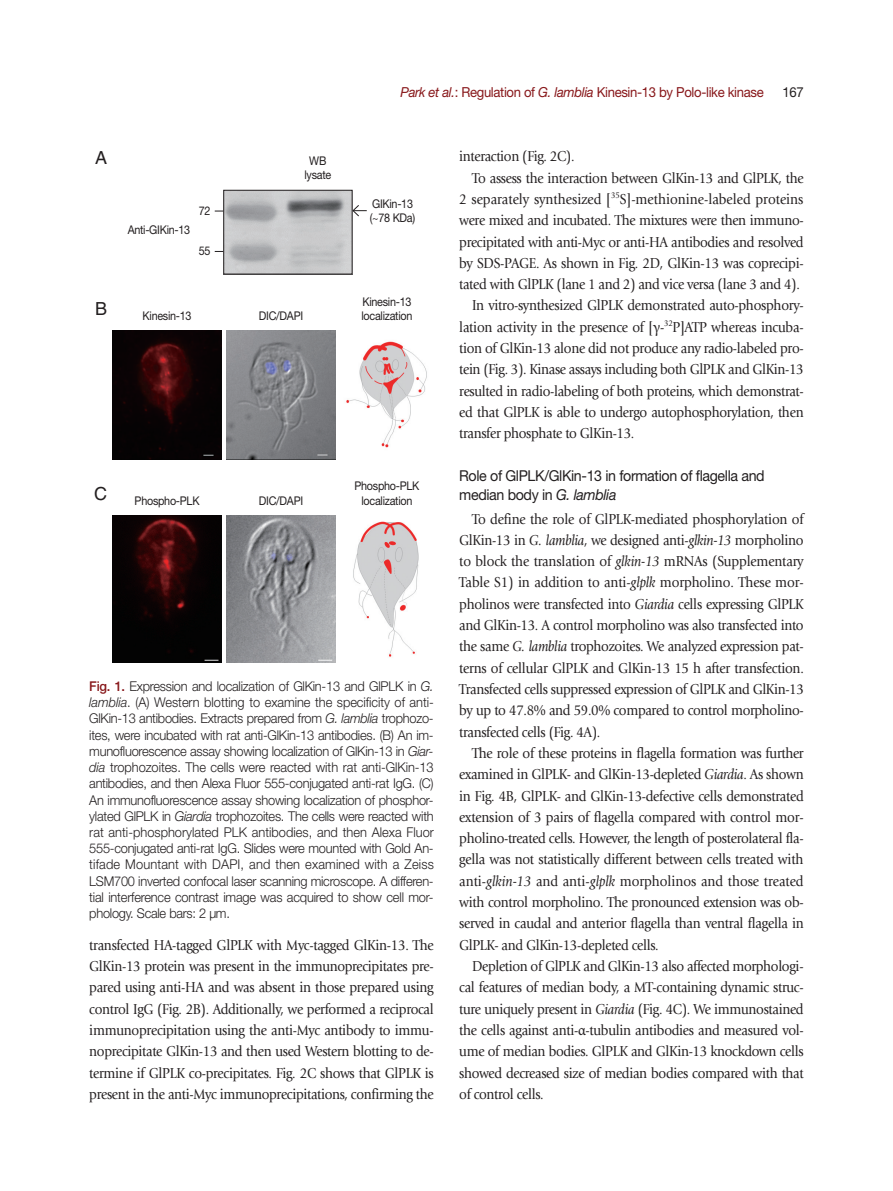
<style>
.page{position:relative;width:893px;height:1191px;background:#fff}
.page>*{position:absolute;margin:0;border:0;box-sizing:border-box;transform-origin:0 0}
.t1{font:18px "Helvetica LT Std";color:#231f20}
.본문{font:15px/21.3px "Giovanni Std";letter-spacing:-.025em;color:#231f20;text-align:justify;scale:.9 1}
.본문_중제목{font:15px/19.2px "Helvetica Neue LT Std";letter-spacing:-.025em;color:#231f20;scale:.95 1}
.t2{font:13.8px "Helvetica Neue LT Std";letter-spacing:-.025em;color:#88181b;scale:.95 1}
.t3{font:13.8px "Helvetica Neue LT Std";color:#231f20;scale:.95 1}
.표_제목__그림_설명{font:300 13.5px/16.2px "Helvetica Neue LT Std";letter-spacing:-.015em;color:#231f20;text-align:justify;scale:.95 1}
.그림_지문_8pt{font:12px "Helvetica Neue LT Std";letter-spacing:-.025em;color:#231f20;scale:.9 1}
.s1{font-style:italic}
.s2{font-weight:500;color:#88181b}
.s3{font-family:"Minion Pro";font-size:15.75px}
</style>
<div class="page">
<img style="left:225px;top:192px;width:125px;height:80px">
<div style="left:223px;top:190px;width:129px;height:84px;border:1px solid #231f20"></div>
<svg style="left:352px;top:204px;width:15px;height:13px"></svg>
<img style="left:112px;top:330px;width:110px;height:129px">
<img style="left:226px;top:330px;width:110px;height:129px">
<img style="left:346px;top:341px;width:81px;height:107px">
<img style="left:112px;top:515px;width:110px;height:148px">
<img style="left:226px;top:515px;width:110px;height:148px">
<img style="left:353px;top:521px;width:66px;height:136px">
<p class="t2" style="left:401px;top:83px;width:384px"><span class="s1">Park et al.</span>: Regulation of <span class="s1">G. lamblia</span> Kinesin-13 by Polo-like kinase</p>
<p class="t3" style="left:782px;top:83px;width:24px">167</p>
<p class="t1" style="left:95px;top:147px;width:14px">A</p>
<p class="t1" style="left:95px;top:298px;width:14px">B</p>
<p class="그림_지문_8pt" style="left:128px;top:223px;width:71px">Anti-GIKin-13</p>
<p class="그림_지문_8pt" style="left:199px;top:203px;width:15px">72</p>
<p class="그림_지문_8pt" style="left:199px;top:243px;width:15px">55</p>
<p class="그림_지문_8pt" style="left:309px;top:153px;width:21px">WB</p>
<p class="그림_지문_8pt" style="left:304px;top:168px;width:31px">lysate</p>
<p class="그림_지문_8pt" style="left:143px;top:309px;width:56px">Kinesin-13</p>
<p class="그림_지문_8pt" style="left:259px;top:309px;width:51px">DIC/DAPI</p>
<p class="그림_지문_8pt" style="left:372px;top:196px;width:47px">GIKin-13</p>
<p class="그림_지문_8pt" style="left:370px;top:211px;width:52px">(~78 KDa)</p>
<p class="그림_지문_8pt" style="left:362px;top:294px;width:56px">Kinesin-13</p>
<p class="그림_지문_8pt" style="left:361px;top:309px;width:58px">localization</p>
<p class="t1" style="left:94px;top:483px;width:14px">C</p>
<p class="그림_지문_8pt" style="left:354px;top:479px;width:74px">Phospho-PLK</p>
<p class="그림_지문_8pt" style="left:135px;top:493px;width:74px">Phospho-PLK</p>
<p class="그림_지문_8pt" style="left:259px;top:493px;width:51px">DIC/DAPI</p>
<p class="그림_지문_8pt" style="left:361px;top:493px;width:58px">localization</p>
<p class="표_제목__그림_설명" style="left:89px;top:678px;width:364px"><span class="s2">Fig. 1.</span> Expression and localization of GlKin-13 and GlPLK in <span class="s1">G. lamblia</span>. (A) Western blotting to examine the specificity of anti-GlKin-13 antibodies. Extracts prepared from <span class="s1">G. lamblia</span> trophozo&shy;ites, were incubated with rat anti-GlKin-13 antibodies. (B) An im&shy;munofluorescence assay showing localization of GlKin-13 in <span class="s1">Giar&shy;dia</span> trophozoites. The cells were reacted with rat anti‑GlKin-13 antibodies, and then Alexa Fluor 555‑conjugated anti‑rat IgG. (C)<br>An immunofluorescence assay showing localization of phosphor&shy;ylated GlPLK in <span class="s1">Giardia</span> trophozoites. The cells were reacted with rat anti‑phosphorylated PLK antibodies, and then Alexa Fluor 555‑conjugated anti‑rat IgG. Slides were mounted with Gold An&shy;tifade Mountant with DAPI, and then examined with a Zeiss LSM700 inverted confocal laser scanning microscope. A differen&shy;tial interference contrast image was acquired to show cell mor&shy;phology. Scale bars: 2 µm.</p>
<p class="본문" style="left:89px;top:934px;width:384px">transfected HA-tagged GlPLK with Myc-tagged GlKin-13. The GlKin-13 protein was present in the immunoprecipitates pre&shy;pared using anti-HA and was absent in those prepared using control IgG (Fig. 2B). Additionally, we performed a reciprocal immunoprecipitation using the anti-Myc antibody to immu&shy;noprecipitate GlKin-13 and then used Western blotting to de&shy;termine if GlPLK co-precipitates. Fig. 2C shows that GlPLK is present in the anti-Myc immunoprecipitations, confirming the</p>
<p class="본문" style="left:459px;top:146px;width:130px">interaction (Fig. 2C).</p>
<p class="본문" style="left:459px;top:167px;width:384px;text-indent:13px">To assess the interaction between GlKin-13 and GlPLK, the 2 separately synthesized [<sup>35</sup>S]-methionine-labeled proteins were mixed and incubated. The mixtures were then immuno&shy;precipitated with anti-Myc or anti-HA antibodies and resolved by SDS-PAGE. As shown in Fig. 2D, GlKin-13 was coprecipi&shy;tated with GlPLK (lane 1 and 2) and vice versa (lane 3 and 4).</p>
<p class="본문" style="left:459px;top:295px;width:384px;text-indent:13px">In vitro-synthesized GlPLK demonstrated auto-phosphory&shy;lation activity in the presence of [<span class="s3">γ</span>-<sup>32</sup>P]ATP whereas incuba&shy;tion of GlKin-13 alone did not produce any radio-labeled pro&shy;tein (Fig. 3). Kinase assays including both GlPLK and GlKin-13 resulted in radio-labeling of both proteins, which demonstrat&shy;ed that GlPLK is able to undergo autophosphorylation, then transfer phosphate to GlKin-13.</p>
<p class="본문_중제목" style="left:459px;top:466px;width:323px">Role of GlPLK/GlKin-13 in formation of flagella and median body in <span class="s1">G. lamblia</span></p>
<p class="본문" style="left:459px;top:508px;width:384px;text-indent:13px">To define the role of GlPLK-mediated phosphorylation of GlKin-13 in <span class="s1">G. lamblia</span>, we designed anti-<span class="s1">glkin-13</span> morpholino to block the translation of <span class="s1">glkin-13</span> mRNAs (Supplementary Table S1) in addition to anti-<span class="s1">glplk</span> morpholino. These mor&shy;pholinos were transfected into <span class="s1">Giardia</span> cells expressing GlPLK and GlKin-13. A control morpholino was also transfected into the same <span class="s1">G. lamblia</span> trophozoites. We analyzed expression pat&shy;terns of cellular GlPLK and GlKin-13 15 h after transfection.<br>Transfected cells suppressed expression of GlPLK and GlKin-13 by up to 47.8% and 59.0% compared to control morpholino&shy;transfected cells (Fig. 4A).</p>
<p class="본문" style="left:459px;top:742px;width:384px;text-indent:13px">The role of these proteins in flagella formation was further examined in GlPLK- and GlKin-13-depleted <span class="s1">Giardia</span>. As shown in Fig. 4B, GlPLK- and GlKin-13-defective cells demonstrated extension of 3 pairs of flagella compared with control mor&shy;pholino-treated cells. However, the length of posterolateral fla&shy;gella was not statistically different between cells treated with anti-<span class="s1">glkin-13</span> and anti-<span class="s1">glplk</span> morpholinos and those treated with control morpholino. The pronounced extension was ob&shy;served in caudal and anterior flagella than ventral flagella in GlPLK- and GlKin-13-depleted cells.</p>
<p class="본문" style="left:459px;top:955px;width:384px;text-indent:13px">Depletion of GlPLK and GlKin-13 also affected morphologi&shy;cal features of median body, a MT-containing dynamic struc&shy;ture uniquely present in <span class="s1">Giardia</span> (Fig. 4C). We immunostained the cells against anti-<span class="s3">α</span>-tubulin antibodies and measured vol&shy;ume of median bodies. GlPLK and GlKin-13 knockdown cells showed decreased size of median bodies compared with that of control cells.</p>
</div>
